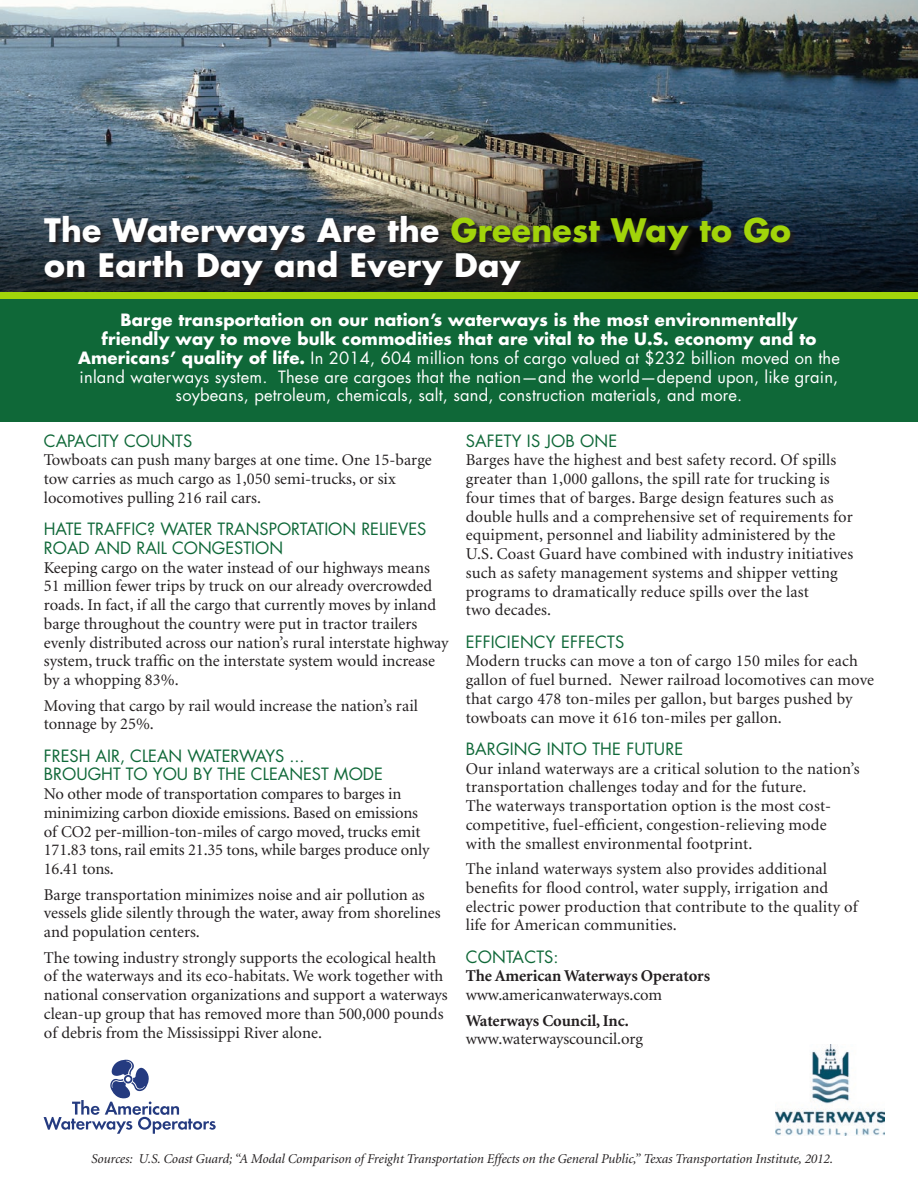
<style>
.page{position:relative;width:918px;height:1188px;background:#fff}
.page>*{position:absolute;margin:0;border:0;box-sizing:border-box;transform-origin:0 0}
.HEad_flair{font:700 31.5px/34.5px "Futura";letter-spacing:.01em;color:#fff}
.main_body{font:16.5px/18.8px "Minion";color:#231f20}
.head2{font:16.5px/18.8px "Futura";letter-spacing:.01em;color:#fff;text-align:center}
.head2-2{font:16.5px/18.8px "Futura";color:#0f6838}
.head2-3{font:700 16.5px/18.8px "Minion";letter-spacing:-.005em;color:#231f20}
.head2-4{font:16.5px/18.8px "Minion";letter-spacing:-.005em;color:#231f20}
.main_body-2{font:italic 13.5px "Minion";letter-spacing:-.005em;color:#231f20}
.s1{color:#a2d40a}
.s2{font-weight:700}
.s3{font-weight:400}
</style>
<div class="page">
<div style="left:0;top:298px;width:918px;height:123px;background:#0f6838"></div>
<img style="left:0;top:0;width:918px;height:180px">
<svg style="left:44px;top:1060px;width:172px;height:74px"></svg>
<svg style="left:0;top:180px;width:918px;height:112px"></svg>
<div style="left:44px;top:217px;width:753px;height:75px;background:#231f20;opacity:.95"></div>
<div style="left:0;top:292px;width:918px;height:6px;background:#a2d40a"></div>
<img style="left:776px;top:1045px;width:109px;height:90px">
<p class="HEad_flair" style="left:44px;top:213px;width:748px">The Waterways Are the <span class="s1">Greenest Way to Go </span>on Earth Day and Every Day</p>
<p class="head2" style="left:78px;top:311px;width:763px"><span class="s2">Barge transportation on our nation’s waterways is the most environmentally<br>friendly way to move bulk commodities that are vital to the U.S. economy and to Americans’ quality of life.</span> In 2014, 604 million tons of cargo valued at $232 billion moved on the inland waterways system. These are cargoes that the nation—and the world—depend upon, like grain, soybeans, petroleum, chemicals, salt, sand, construction materials, and more.</p>
<p class="head2-2" style="left:44px;top:431px;width:150px">CAPACITY COUNTS</p>
<p class="main_body" style="left:44px;top:451px;width:389px">Towboats can push many barges at one time. One 15-barge tow carries as much cargo as 1,050 semi-trucks, or six locomotives pulling 216 rail cars.</p>
<p class="head2-2" style="left:44px;top:520px;width:384px">HATE TRAFFIC? WATER TRANSPORTATION RELIEVES<br>ROAD AND RAIL CONGESTION</p>
<p class="main_body" style="left:44px;top:558px;width:406px">Keeping cargo on the water instead of our highways means 51 million fewer trips by truck on our already overcrowded roads. In fact, if all the cargo that currently moves by inland barge throughout the country were put in tractor trailers evenly distributed across our nation’s rural interstate highway system, truck traffic on the interstate system would increase by a whopping 83%.</p>
<p class="main_body" style="left:44px;top:696px;width:376px">Moving that cargo by rail would increase the nation’s rail tonnage by 25%.</p>
<p class="head2-2" style="left:44px;top:746px;width:341px">FRESH AIR, CLEAN WATERWAYS ...<br>BROUGHT TO YOU BY THE CLEANEST MODE</p>
<p class="main_body" style="left:44px;top:785px;width:387px">No other mode of transportation compares to barges in minimizing carbon dioxide emissions. Based on emissions of CO2 per-million-ton-miles of cargo moved, trucks emit 171.83 tons, rail emits 21.35 tons, while barges produce only 16.41 tons.</p>
<p class="main_body" style="left:44px;top:885px;width:398px">Barge transportation minimizes noise and air pollution as vessels glide silently through the water, away from shorelines and population centers.</p>
<p class="main_body" style="left:44px;top:948px;width:405px">The towing industry strongly supports the ecological health of the waterways and its eco-habitats. We work together with national conservation organizations and support a waterways clean-up group that has removed more than 500,000 pounds of debris from the Mississippi River alone.</p>
<p class="head2-2" style="left:466px;top:431px;width:153px">SAFETY IS JOB ONE</p>
<p class="main_body" style="left:466px;top:451px;width:389px">Barges have the highest and best safety record. Of spills greater than 1,000 gallons, the spill rate for trucking is four times that of barges. Barge design features such as double hulls and a comprehensive set of requirements for equipment, personnel and liability administered by the U.S. Coast Guard have combined with industry initiatives such as safety management systems and shipper vetting programs to dramatically reduce spills over the last<br>two decades.</p>
<p class="head2-2" style="left:466px;top:632px;width:160px">EFFICIENCY EFFECTS</p>
<p class="main_body" style="left:466px;top:652px;width:410px">Modern trucks can move a ton of cargo 150 miles for each gallon of fuel burned. Newer railroad locomotives can move that cargo 478 ton-miles per gallon, but barges pushed by towboats can move it 616 ton-miles per gallon.</p>
<p class="head2-2" style="left:466px;top:740px;width:219px">BARGING INTO THE FUTURE</p>
<p class="main_body" style="left:466px;top:759px;width:395px">Our inland waterways are a critical solution to the nation’s transportation challenges today and for the future.<br>The waterways transportation option is the most cost&shy;competitive, fuel-efficient, congestion-relieving mode with the smallest environmental footprint.</p>
<p class="main_body" style="left:466px;top:860px;width:394px">The inland waterways system also provides additional benefits for flood control, water supply, irrigation and electric power production that contribute to the quality of life for American communities.</p>
<p class="head2-2" style="left:466px;top:947px;width:94px">CONTACTS:</p>
<p class="head2-3" style="left:466px;top:967px;width:246px">The American Waterways Operators <span class="s3">www.americanwaterways.com</span></p>
<p class="head2-4" style="left:466px;top:1011px;width:179px"><span class="s2">Waterways Council, Inc. </span>www.waterwayscouncil.org</p>
<p class="main_body-2" style="left:91px;top:1152px;width:743px">Sources: U.S. Coast Guard; “A Modal Comparison of Freight Transportation Effects on the General Public,” Texas Transportation Institute, 2012.</p>
</div>
